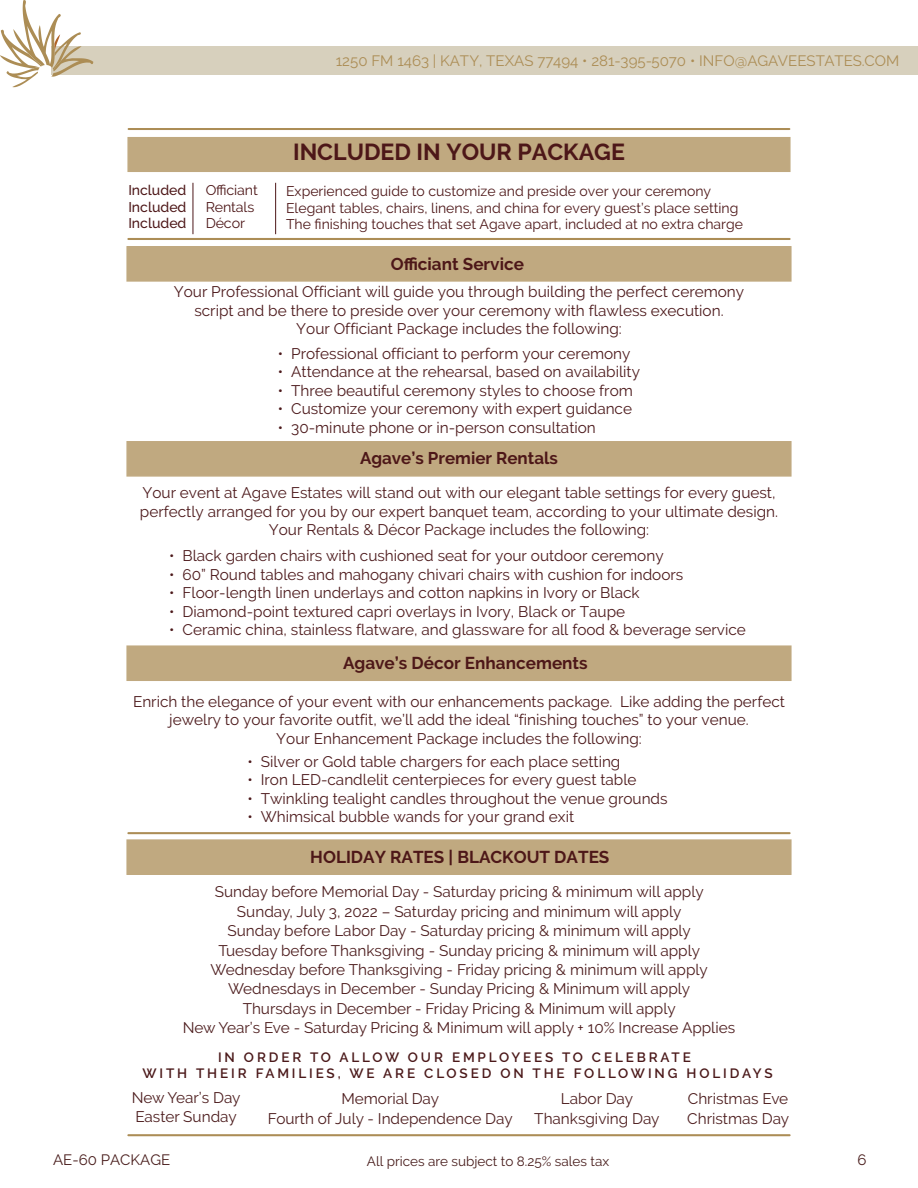
<style>
.page{position:relative;width:918px;height:1188px;background:#fff}
.page>*{position:absolute;margin:0;border:0;box-sizing:border-box;transform-origin:0 0}
.t1{font:700 23.1px "Raleway";color:#4d1718}
.t2{font:700 17.1px "Raleway";color:#4d1718}
.t3{font:700 16.95px "Raleway";color:#4d1718}
.t4{font:15.3px/18.5px "Raleway";color:#4c191b;text-align:center}
.t5{font:15.3px/19.5px "Raleway";color:#4c1c1d;text-align:center}
.t6{font:15px "Raleway";color:#ac8d55}
.t7{font:15px "Raleway";color:#491d1c}
.t8{font:14.1px/16.8px "Raleway";color:#4d1718}
.t9{font:500 14.1px/16.8px "Raleway";color:#4d1718;text-align:justify}
.t10{font:600 13.5px/16.2px "Raleway";letter-spacing:.215em;color:#4b191a;text-align:center}
.t11{font:13.5px "Raleway";color:#481d1c}
</style>
<div class="page">
<div style="left:127px;top:646px;width:664px;height:34px;background:#c0a980"></div>
<div style="left:126px;top:645px;width:666px;height:36px;border:2px solid #ac8d56"></div>
<div style="left:127px;top:247px;width:664px;height:34px;background:#c0a980"></div>
<div style="left:126px;top:246px;width:666px;height:36px;border:2px solid #ac8d56"></div>
<div style="left:127px;top:840px;width:664px;height:34px;background:#c0a980"></div>
<div style="left:126px;top:839px;width:666px;height:36px;border:2px solid #ac8d56"></div>
<div style="left:52px;top:47px;width:866px;height:28px;background:#d7d0bd"></div>
<svg style="left:0;top:0;width:93px;height:87px"></svg>
<hr style="left:127px;top:1134px;width:664px;height:2px;background:#ac8d56">
<hr style="left:127px;top:238px;width:664px;height:2px;background:#ac8d56">
<hr style="left:128px;top:128px;width:662px;height:2px;background:#ac8d56">
<div style="left:127px;top:137px;width:664px;height:35px;background:#c0a980"></div>
<hr style="left:275px;top:183px;width:1px;height:51px;background:#4d1718">
<hr style="left:193px;top:183px;width:1px;height:51px;background:#4d1718">
<div style="left:126px;top:441px;width:666px;height:36px;background:#c0a980;border:2px solid #ac8d56"></div>
<hr style="left:127px;top:832px;width:664px;height:2px;background:#ac8d56">
<p class="t6" style="left:336px;top:52px;width:565px">1250 FM 1463 | KATY, TEXAS 77494 • 281-395-5070 • INFO@AGAVEESTATES.COM</p>
<h1 class="t1" style="left:293px;top:139px;width:333px">INCLUDED IN YOUR PACKAGE</h1>
<p class="t9" style="left:128px;top:181px;width:60px">Included Included Included</p>
<p class="t8" style="left:206px;top:181px;width:54px">Officiant<br>Rentals<br>Décor</p>
<p class="t8" style="left:286px;top:182px;width:459px">Experienced guide to customize and preside over your ceremony<br>Elegant tables, chairs, linens, and china for every guest’s place setting<br>The finishing touches that set Agave apart, included at no extra charge</p>
<p class="t2" style="left:391px;top:254px;width:135px">Officiant Service</p>
<p class="t4" style="left:174px;top:283px;width:572px">Your Professional Officiant will guide you through building the perfect ceremony script and be there to preside over your ceremony with flawless execution.<br>Your Officiant Package includes the following:</p>
<p class="t4" style="left:278px;top:344px;width:354px">• Professional officiant to perform your ceremony</p>
<p class="t4" style="left:278px;top:363px;width:364px">• Attendance at the rehearsal, based on availability</p>
<p class="t4" style="left:278px;top:381px;width:356px">• Three beautiful ceremony styles to choose from</p>
<p class="t4" style="left:278px;top:400px;width:356px">• Customize your ceremony with expert guidance</p>
<p class="t4" style="left:278px;top:418px;width:319px">• 30-minute phone or in-person consultation</p>
<p class="t3" style="left:360px;top:449px;width:199px">Agave’s Premier Rentals</p>
<p class="t4" style="left:140px;top:484px;width:640px">Your event at Agave Estates will stand out with our elegant table settings for every guest, perfectly arranged for you by our expert banquet team, according to your ultimate design.<br>Your Rentals &amp; Décor Package includes the following:</p>
<p class="t4" style="left:169px;top:547px;width:496px">• Black garden chairs with cushioned seat for your outdoor ceremony</p>
<p class="t4" style="left:169px;top:565px;width:516px">• 60” Round tables and mahogany chivari chairs with cushion for indoors</p>
<p class="t4" style="left:169px;top:584px;width:472px">• Floor-length linen underlays and cotton napkins in Ivory or Black</p>
<p class="t4" style="left:169px;top:602px;width:457px">• Diamond-point textured capri overlays in Ivory, Black or Taupe</p>
<p class="t4" style="left:169px;top:620px;width:578px">• Ceramic china, stainless flatware, and glassware for all food &amp; beverage service</p>
<p class="t2" style="left:343px;top:653px;width:246px">Agave’s Décor Enhancements</p>
<p class="t4" style="left:133px;top:692px;width:653px">Enrich the elegance of your event with our enhancements package. Like adding the perfect jewelry to your favorite outfit, we’ll add the ideal “finishing touches” to your venue.<br>Your Enhancement Package includes the following:</p>
<p class="t4" style="left:247px;top:752px;width:374px">• Silver or Gold table chargers for each place setting</p>
<p class="t4" style="left:247px;top:771px;width:391px">• Iron LED-candlelit centerpieces for every guest table</p>
<p class="t4" style="left:247px;top:789px;width:422px">• Twinkling tealight candles throughout the venue grounds</p>
<p class="t4" style="left:247px;top:807px;width:328px">• Whimsical bubble wands for your grand exit</p>
<p class="t2" style="left:310px;top:847px;width:301px">HOLIDAY RATES | BLACKOUT DATES</p>
<p class="t5" style="left:183px;top:882px;width:554px">Sunday before Memorial Day - Saturday pricing &amp; minimum will apply<br>Sunday, July 3, 2022 – Saturday pricing and minimum will apply<br>Sunday before Labor Day - Saturday pricing &amp; minimum will apply<br>Tuesday before Thanksgiving - Sunday pricing &amp; minimum will apply Wednesday before Thanksgiving - Friday pricing &amp; minimum will apply Wednesdays in December - Sunday Pricing &amp; Minimum will apply<br>Thursdays in December - Friday Pricing &amp; Minimum will apply<br>New Year’s Eve - Saturday Pricing &amp; Minimum will apply + 10% Increase Applies</p>
<p class="t10" style="left:143px;top:1049px;width:632px">IN ORDER TO ALLOW OUR EMPLOYEES TO CELEBRATE<br>WITH THEIR FAMILIES, WE ARE CLOSED ON THE FOLLOWING HOLIDAYS</p>
<p class="t5" style="left:132px;top:1087px;width:110px;text-align:left">New Year’s Day<br>Easter Sunday</p>
<p class="t5" style="left:268px;top:1089px;width:246px">Memorial Day<br>Fourth of July - Independence Day</p>
<p class="t5" style="left:687px;top:1089px;width:104px;text-align:left">Christmas Eve<br>Christmas Day</p>
<p class="t5" style="left:534px;top:1089px;width:127px">Labor Day<br>Thanksgiving Day</p>
<p class="t7" style="left:53px;top:1151px;width:119px">AE-60 PACKAGE</p>
<p class="t11" style="left:367px;top:1153px;width:244px">All prices are subject to 8.25% sales tax</p>
<p class="t7" style="left:858px;top:1151px;width:11px">6</p>
</div>
